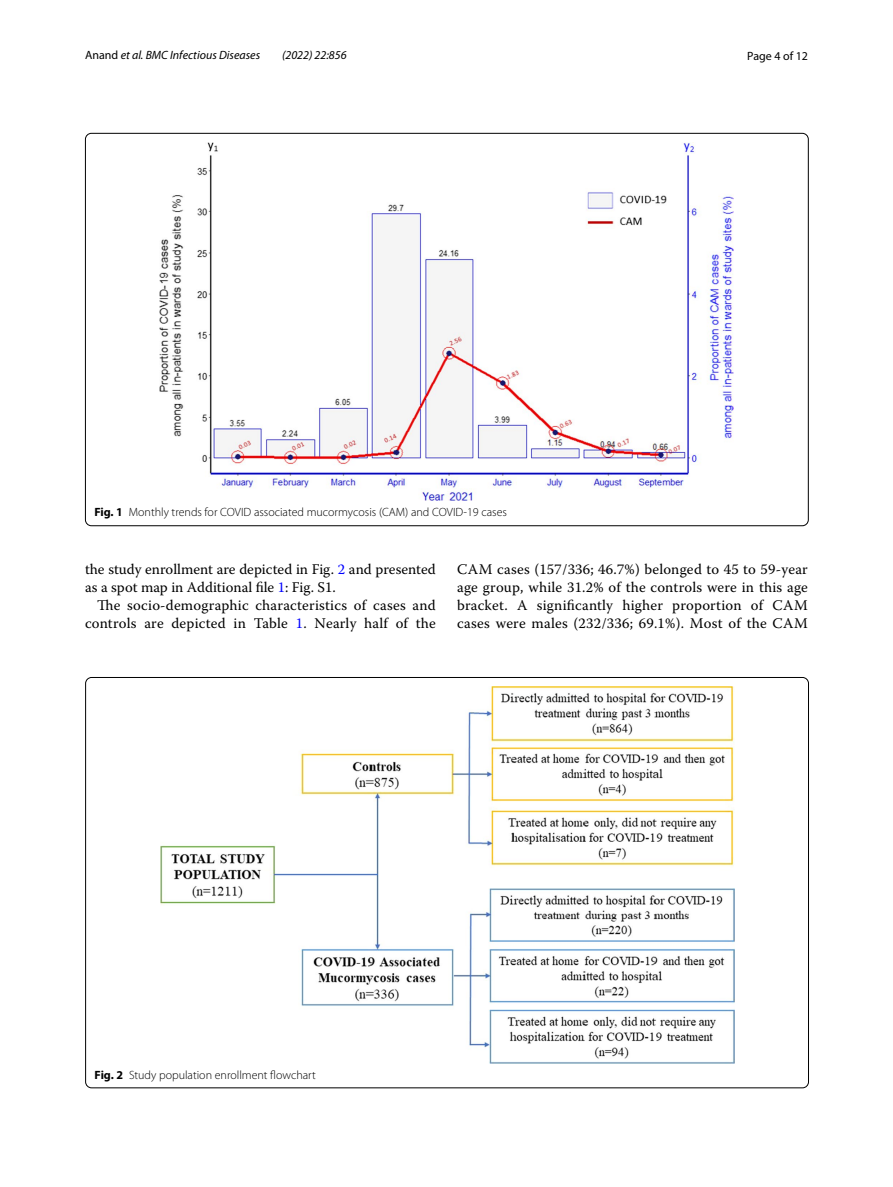
<style>
.page{position:relative;width:893px;height:1187px;background:#fff}
.page>*{position:absolute;margin:0;border:0;box-sizing:border-box;transform-origin:0 0}
.t1{font:14.7px/18px "Warnock Pro";letter-spacing:.015em;color:#000}
.t2{font:300 12px "Myriad Pro";color:#000}
.t3{font:italic 12px "Myriad Pro";color:#000}
.t4{font:12px "Myriad Pro";color:#000}
.s1{font-style:normal}
.s2{font-weight:700}
.s3{color:#00f}
</style>
<div class="page">
<img style="left:160px;top:142px;width:574px;height:358px">
<img style="left:160px;top:686px;width:574px;height:377px">
<p class="t3" style="left:85px;top:48px;width:177px"><span class="s1">Anand</span> et al. BMC Infectious Diseases</p>
<p class="t3" style="left:282px;top:48px;width:66px">(2022) 22:856</p>
<p class="t4" style="left:747px;top:48px;width:62px">Page 4 of 12</p>
<p class="t2" style="left:94px;top:505px;width:414px"><span class="s2">Fig. 1</span> Monthly trends for COVID associated mucormycosis (CAM) and COVID-19 cases</p>
<p class="t1" style="left:85px;top:560px;width:352px">the study enrollment are depicted in Fig. <span class="s3">2</span> and presented as a spot map in Additional file <span class="s3">1</span>: Fig. S1.</p>
<p class="t1" style="left:85px;top:596px;width:352px;text-align:right">The socio-demographic characteristics of cases and controls are depicted in Table <span class="s3">1</span>. Nearly half of the</p>
<p class="t1" style="left:457px;top:560px;width:352px;text-align:justify">CAM cases (157/336; 46.7%) belonged to 45 to 59-year age group, while 31.2% of the controls were in this age bracket. A significantly higher proportion of CAM cases were males (232/336; 69.1%). Most of the CAM</p>
<p class="t2" style="left:95px;top:1067px;width:223px"><span class="s2">Fig. 2</span> Study population enrollment flowchart</p>
</div>
